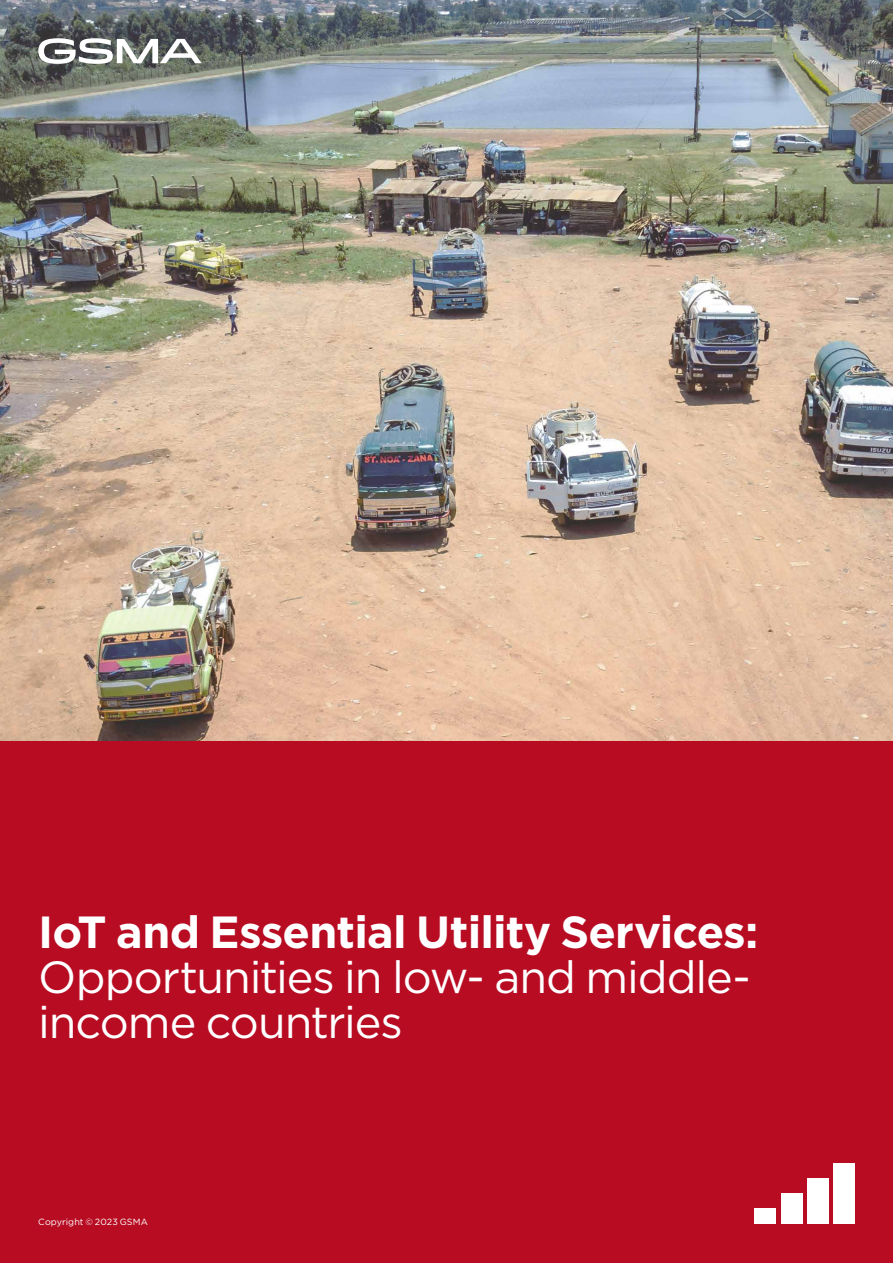
<style>
.page{position:relative;width:893px;height:1263px;background:#fff}
.page>*{position:absolute;margin:0;border:0;box-sizing:border-box;transform-origin:0 0}
.t1{font:45px/45px "Gotham";letter-spacing:-.025em;color:#fff}
.t2{font:700 45px "Gotham";letter-spacing:-.02em;color:#fff}
.t3{font:9px "Gotham";letter-spacing:.01em;color:#fff}
</style>
<div class="page">
<img style="left:0;top:0;width:893px;height:742px">
<div style="left:0;top:742px;width:893px;height:521px;background:#b80c23"></div>
<div style="left:781px;top:1193px;width:21px;height:31px;background:#fff"></div>
<div style="left:754px;top:1209px;width:22px;height:15px;background:#fff"></div>
<div style="left:833px;top:1163px;width:22px;height:61px;background:#fff"></div>
<div style="left:807px;top:1178px;width:22px;height:46px;background:#fff"></div>
<svg style="left:38px;top:38px;width:164px;height:26px"></svg>
<p class="t2" style="left:38px;top:902px;width:722px">IoT and Essential Utility Services:</p>
<p class="t1" style="left:38px;top:953px;width:714px">Opportunities in low- and middle&shy;income countries</p>
<p class="t3" style="left:38px;top:1216px;width:111px">Copyright © 2023 GSMA</p>
</div>
